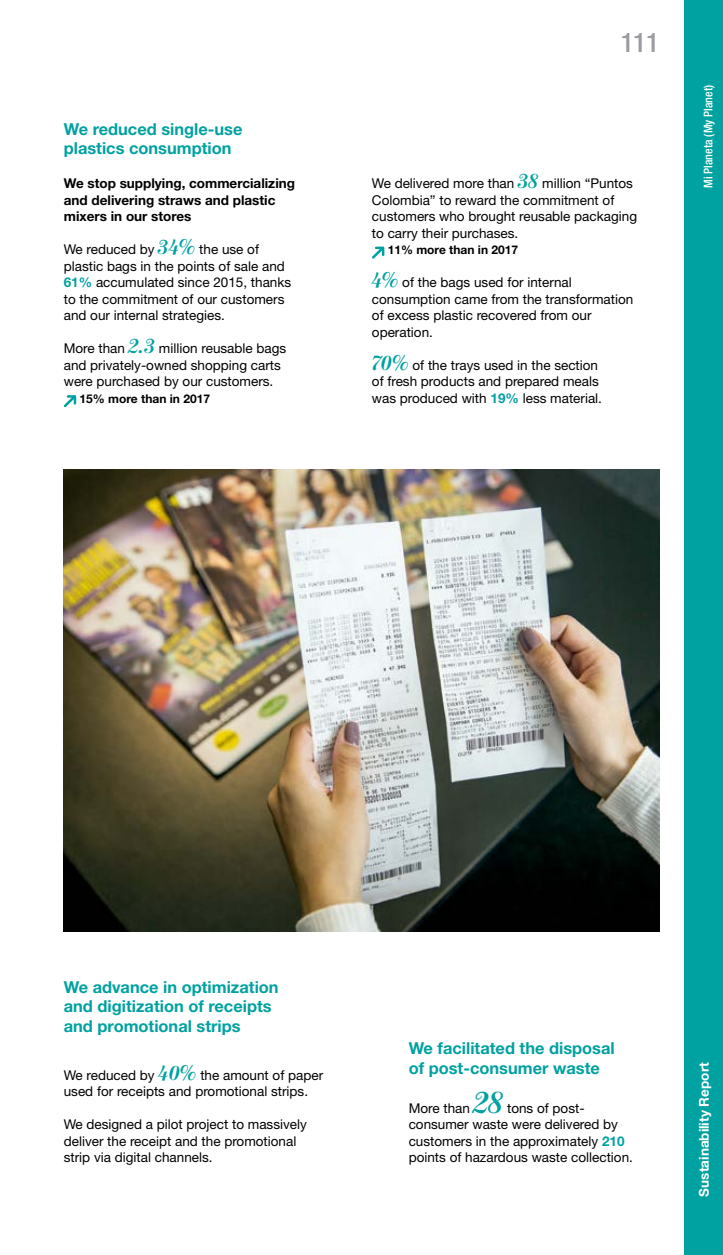
<style>
.page{position:relative;width:723px;height:1255px;background:#fff}
.page>*{position:absolute;margin:0;border:0;box-sizing:border-box;transform-origin:0 0}
.t1{font:italic 700 31.5px "Moderno FB";color:#00a1a1}
.t2{font:500 condensed 27px "Helvetica Neue LT Std";color:#9c9ba0}
.t3{font:700 16.5px/19.8px "Helvetica Neue LT Std";color:#00a1a1}
.t4{font:13.5px/16.5px "Helvetica Neue LT Std";color:#000}
.t5{font:700 13.5px/16.5px "Helvetica Neue LT Std";color:#000}
.t6{font:700 13.5px "Helvetica Neue LT Std";color:#fff}
.t7{font:700 12px "Helvetica Neue LT Std";color:#000}
.t8{font:500 condensed 12px "Helvetica Neue LT Std";color:#fff}
.s1{font-family:"Moderno FB";font-weight:700;font-style:italic;font-size:21px;color:#00a1a1}
.s2{font-weight:700;color:#00a1a1}
.s3{font-family:"Helvetica Neue"}
</style>
<div class="page">
<img style="left:64px;top:469px;width:595px;height:462px">
<svg style="left:63px;top:395px;width:14px;height:13px"></svg>
<svg style="left:372px;top:246px;width:13px;height:13px"></svg>
<div style="left:685px;top:0;width:38px;height:1254px;background:#00a1a1"></div>
<p class="t3" style="left:64px;top:118px;width:180px">We reduced single-use plastics consumption</p>
<p class="t5" style="left:64px;top:175px;width:233px">We stop supplying, commercializing and delivering straws and plastic mixers in our stores</p>
<p class="t4" style="left:64px;top:241px;width:229px">We reduced by <span class="s1">34%</span> the use of plastic bags in the points of sale and<br><span class="s2">61%</span> accumulated since 2015, thanks to the commitment of our customers and our internal strategies.</p>
<p class="t4" style="left:64px;top:340px;width:224px">More than <span class="s1">2.3</span> million reusable bags and privately-owned shopping carts were purchased by our customers.</p>
<p class="t7" style="left:80px;top:391px;width:132px"><span class="s3">15%</span> more than in 2017</p>
<h2 class="t2" style="left:620px;top:26px;width:40px">111</h2>
<p class="t4" style="left:372px;top:175px;width:267px">We delivered more than <span class="s1">38</span> million “Puntos Colombia” to reward the commitment of customers who brought reusable packaging to carry their purchases.</p>
<p class="t7" style="left:388px;top:243px;width:132px"><span class="s3">11</span>% more than in 2017</p>
<p class="t4" style="left:372px;top:274px;width:263px"><span class="s1">4%</span> of the bags used for internal consumption came from the transformation of excess plastic recovered from our operation.</p>
<p class="t4" style="left:372px;top:357px;width:232px"><span class="s1">70%</span> of the trays used in the section of fresh products and prepared meals was produced with <span class="s2">19%</span> less material.</p>
<p class="t8" style="left:701px;top:188px;width:104px;rotate:-90deg">Mi Planeta (My Planet)</p>
<p class="t3" style="left:64px;top:976px;width:216px">We advance in optimization and digitization of receipts and promotional strips</p>
<p class="t4" style="left:64px;top:1066px;width:261px">We reduced by <span class="s1">40%</span> the amount of paper used for receipts and promotional strips.</p>
<p class="t4" style="left:64px;top:1116px;width:245px">We designed a pilot project to massively deliver the receipt and the promotional strip via digital channels.</p>
<p class="t3" style="left:409px;top:1038px;width:207px">We facilitated the disposal of post-consumer waste</p>
<p class="t4" style="left:409px;top:1099px;width:63px">More than</p>
<h1 class="t1" style="left:474px;top:1084px;width:31px">28</h1>
<p class="t4" style="left:409px;top:1099px;width:226px;text-indent:98px">tons of post&shy;consumer waste were delivered by customers in the approximately <span class="s2">210 </span>points of hazardous waste collection.</p>
<p class="t6" style="left:695px;top:1196px;width:135px;rotate:-90deg">Sustainability Report</p>
</div>
